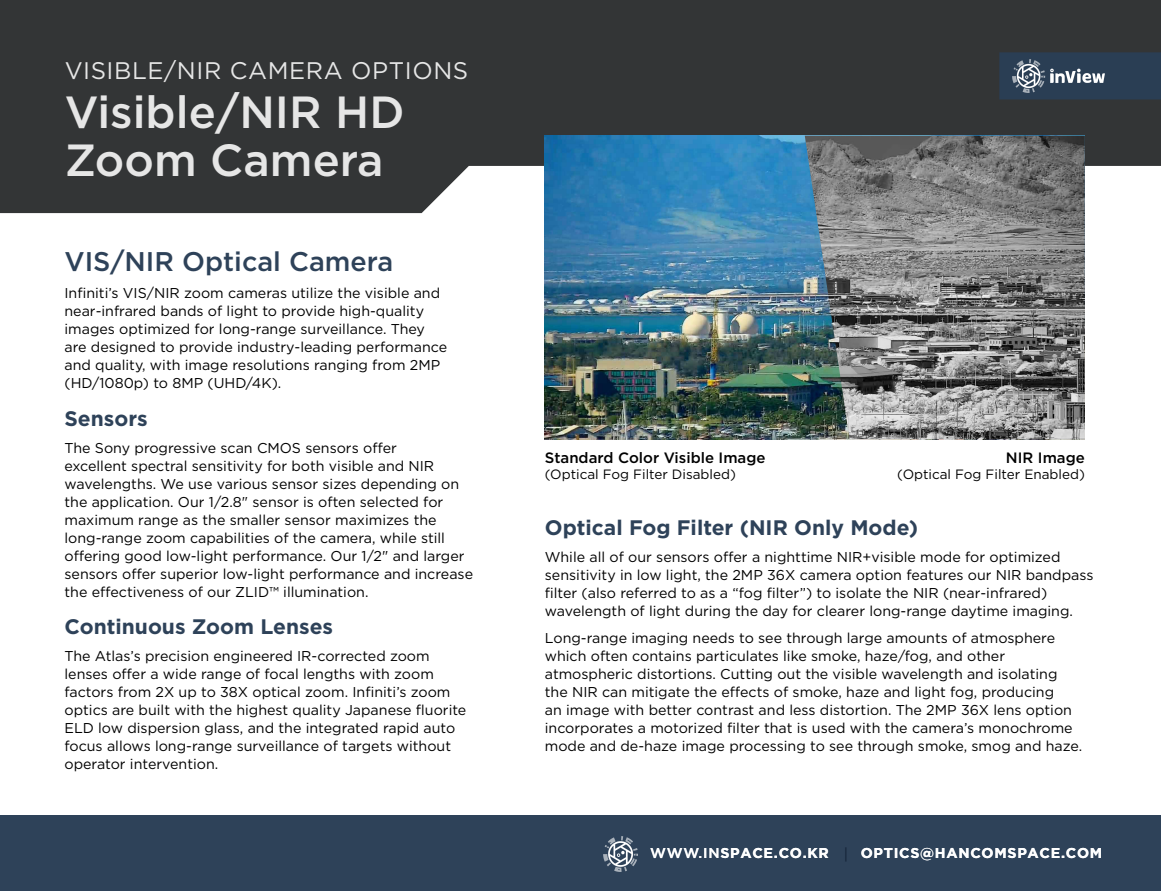
<style>
.page{position:relative;width:1161px;height:891px;background:#fff}
.page>*{position:absolute;margin:0;border:0;box-sizing:border-box;transform-origin:0 0}
.t1{font:500 45px/48px "Gotham";color:#fff}
.t2{font:500 27px "Gotham";color:#2e4259}
.t3{font:24px "Gotham";letter-spacing:.025em;color:#fff}
.t4{font:700 21px "Gotham";color:#2e4259}
.t5{font:500 15px "Gotham";color:#000}
.t6{font:14.25px/18px "Gotham";color:#000}
.t7{font:700 14.25px "Gotham";letter-spacing:.05em;color:#fff}
.t8{font:13.5px "Gotham";color:#000}
.s1{font-weight:500}
.s2{font-family:"Minion Pro";font-weight:400;color:#122136}
</style>
<div class="page">
<div style="left:0;top:0;width:1161px;height:213px;background:#333536"></div>
<img style="left:545px;top:136px;width:260px;height:303px">
<img style="left:805px;top:136px;width:280px;height:303px">
<div style="left:999px;top:53px;width:162px;height:46px;background:#2a3e54"></div>
<img style="left:1012px;top:59px;width:93px;height:33px">
<div style="left:0;top:815px;width:1161px;height:76px;background:#2e4259"></div>
<img style="left:603px;top:837px;width:35px;height:34px">
<h3 class="t3" style="left:64px;top:56px;width:405px">VISIBLE/NIR CAMERA OPTIONS</h3>
<h1 class="t1" style="left:65px;top:87px;width:342px">Visible/NIR HD<br>Zoom Camera</h1>
<h2 class="t2" style="left:64px;top:244px;width:330px">VIS/NIR Optical Camera</h2>
<p class="t6" style="left:64px;top:284px;width:384px">Infiniti’s VIS/NIR zoom cameras utilize the visible and near-infrared bands of light to provide high-quality images optimized for long-range surveillance. They are designed to provide industry-leading performance and quality, with image resolutions ranging from 2MP (HD/1080p) to 8MP (UHD/4K).</p>
<h3 class="t4" style="left:64px;top:404px;width:85px">Sensors</h3>
<p class="t6" style="left:64px;top:438px;width:410px">The Sony progressive scan CMOS sensors offer<br>excellent spectral sensitivity for both visible and NIR wavelengths. We use various sensor sizes depending on the application. Our 1/2.8" sensor is often selected for maximum range as the smaller sensor maximizes the long-range zoom capabilities of the camera, while still offering good low-light performance. Our 1/2" and larger sensors offer superior low-light performance and increase the effectiveness of our ZLID™ illumination.</p>
<h3 class="t4" style="left:64px;top:613px;width:270px">Continuous Zoom Lenses</h3>
<p class="t6" style="left:64px;top:647px;width:403px">The Atlas’s precision engineered IR-corrected zoom lenses offer a wide range of focal lengths with zoom factors from 2X up to 38X optical zoom. Infiniti’s zoom optics are built with the highest quality Japanese fluorite ELD low dispersion glass, and the integrated rapid auto focus allows long-range surveillance of targets without operator intervention.</p>
<p class="t5" style="left:545px;top:448px;width:222px">Standard Color Visible Image</p>
<p class="t8" style="left:545px;top:466px;width:193px">(Optical Fog Filter Disabled)</p>
<p class="t5" style="left:1006px;top:448px;width:80px">NIR Image</p>
<p class="t8" style="left:897px;top:466px;width:189px">(Optical Fog Filter Enabled)</p>
<h3 class="t4" style="left:545px;top:513px;width:375px">Optical Fog Filter (NIR Only Mode)</h3>
<p class="t6" style="left:545px;top:547px;width:550px">While all of our sensors offer a nighttime NIR+visible mode for optimized sensitivity in low light, the 2MP 36X camera option features our NIR bandpass filter (also referred to as a “fog filter”) to isolate the NIR (near-infrared) wavelength of light during the day for clearer long-range daytime imaging.</p>
<p class="t6" style="left:545px;top:628px;width:539px">Long-range imaging needs to see through large amounts of atmosphere which often contains particulates like smoke, haze/fog, and other atmospheric distortions. Cutting out the visible wavelength and isolating the NIR can mitigate the effects of smoke, haze and light fog, producing<br>an image with better contrast and less distortion. The 2MP 36X lens option incorporates a motorized filter that is used with the camera’s monochrome mode and de-haze image processing to see through smoke, smog and haze.</p>
<p class="t7" style="left:650px;top:845px;width:454px"><span class="s1">WWW.IN</span>SPACE.CO.KR <span class="s2">|</span> OPTICS@HANCOMSPACE.COM</p>
</div>
